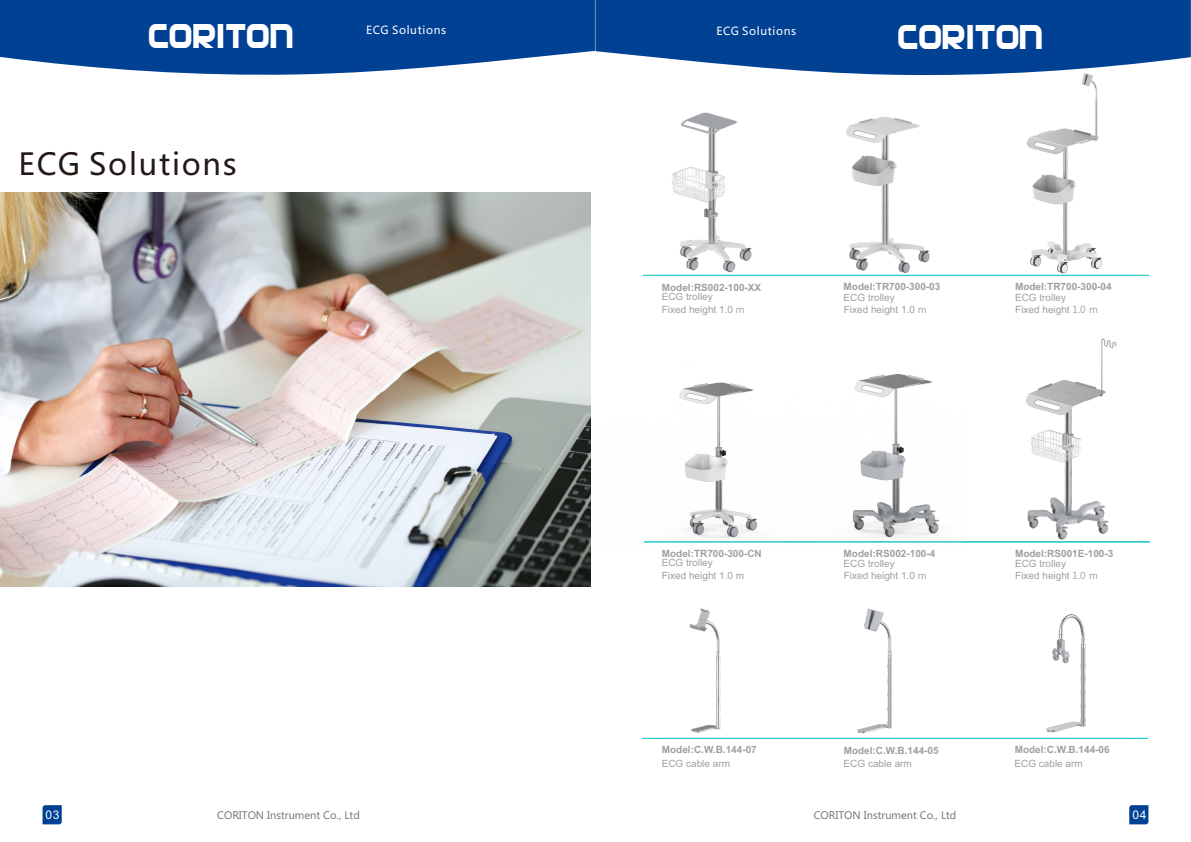
<style>
.page{position:relative;width:1191px;height:842px;background:#fff}
.page>*{position:absolute;margin:0;border:0;box-sizing:border-box;transform-origin:0 0}
.t1{font:36px "SF Automaton Condensed";letter-spacing:.055em;color:#fff}
.t2{font:30px "Microsoft Ya Hei";letter-spacing:.06em;color:#231916}
.t3{font:12px "Arial";color:#fff}
.t4{font:11px "Ebrima";color:#727272}
.t5{font:11px "Microsoft Ya Hei";letter-spacing:.06em;color:#fff}
.t6{font:10px/12.5px "Arial";color:#a0a0a0}
.t7{font:700 10px "Arial";color:#9f9fa0}
.s1{font-family:"Malgun Gothic"}
.s2{color:#a0a0a0}
</style>
<div class="page">
<svg style="left:43px;top:805px;width:19px;height:19px"></svg>
<svg style="left:1129px;top:805px;width:19px;height:19px"></svg>
<svg style="left:0;top:0;width:595px;height:75px;background:#1b559f"></svg>
<svg style="left:595px;top:0;width:595px;height:75px;background:#14509c"></svg>
<svg style="left:642px;top:737px;width:506px;height:2px"></svg>
<img style="left:0;top:193px;width:590px;height:393px">
<img style="left:643px;top:112px;width:152px;height:164px">
<img style="left:795px;top:117px;width:152px;height:159px">
<img style="left:508px;top:369px;width:168px;height:183px">
<img style="left:676px;top:374px;width:270px;height:169px">
<img style="left:946px;top:338px;width:204px;height:205px">
<img style="left:947px;top:60px;width:229px;height:216px">
<img style="left:689px;top:608px;width:32px;height:125px">
<img style="left:798px;top:608px;width:146px;height:132px">
<img style="left:998px;top:614px;width:138px;height:126px">
<h1 class="t1" style="left:149px;top:24px;width:145px">CORITON</h1>
<h1 class="t1" style="left:898px;top:25px;width:145px">CORITON</h1>
<p class="t5" style="left:366px;top:25px;width:81px">ECG Solutions</p>
<p class="t5" style="left:716px;top:26px;width:81px">ECG Solutions</p>
<h2 class="t2" style="left:19px;top:150px;width:220px">ECG Solutions</h2>
<p class="t7" style="left:662px;top:283px;width:101px">Model:RS002-100-XX</p>
<p class="t6" style="left:662px;top:291px;width:84px">ECG trolley<br>Fixed height 1.0 <span class="s1">m</span></p>
<p class="t7" style="left:843px;top:283px;width:98px">Model:TR700-300-03</p>
<p class="t6" style="left:843px;top:292px;width:84px;line-height:12.1px">ECG trolley<br>Fixed height 1.0 <span class="s1">m</span></p>
<p class="t7" style="left:1015px;top:283px;width:98px">Model:TR700-300-04</p>
<p class="t6" style="left:1015px;top:292px;width:85px;line-height:12.2px">ECG trolley<br>Fixed height <span class="s1">1.0 m</span></p>
<p class="t7" style="left:662px;top:549px;width:102px">Model:TR700-300-CN</p>
<p class="t6" style="left:662px;top:557px;width:84px">ECG trolley<br>Fixed height 1.0 m</p>
<p class="t7" style="left:843px;top:549px;width:93px">Model:RS002-100-4</p>
<p class="t6" style="left:843px;top:558px;width:85px;line-height:12.1px">ECG trolley<br>Fixed height 1.0 <span class="s1">m</span></p>
<p class="t7" style="left:1015px;top:549px;width:100px">Model:RS001E-100-3</p>
<p class="t6" style="left:1015px;top:558px;width:85px;line-height:12.2px">ECG trolley<br>Fixed height <span class="s1">1.0 m</span></p>
<p class="t7" style="left:662px;top:746px;width:97px">Model:C.W.B.144-07</p>
<p class="t7" style="left:843px;top:747px;width:97px">Model:C.W.B.144-05</p>
<p class="t7" style="left:1014px;top:746px;width:97px"><span class="s2">Model:</span>C.W.B.144-06</p>
<p class="t6" style="left:661px;top:758px;width:70px">ECG cable arm</p>
<p class="t6" style="left:843px;top:758px;width:70px">ECG cable arm</p>
<p class="t6" style="left:1014px;top:758px;width:70px">ECG cable arm</p>
<p class="t3" style="left:46px;top:810px;width:16px">03</p>
<p class="t3" style="left:1132px;top:810px;width:16px">04</p>
<p class="t4" style="left:217px;top:811px;width:144px">CORITON Instrument Co., Ltd</p>
<p class="t4" style="left:813px;top:811px;width:144px">CORITON Instrument Co., Ltd</p>
</div>
